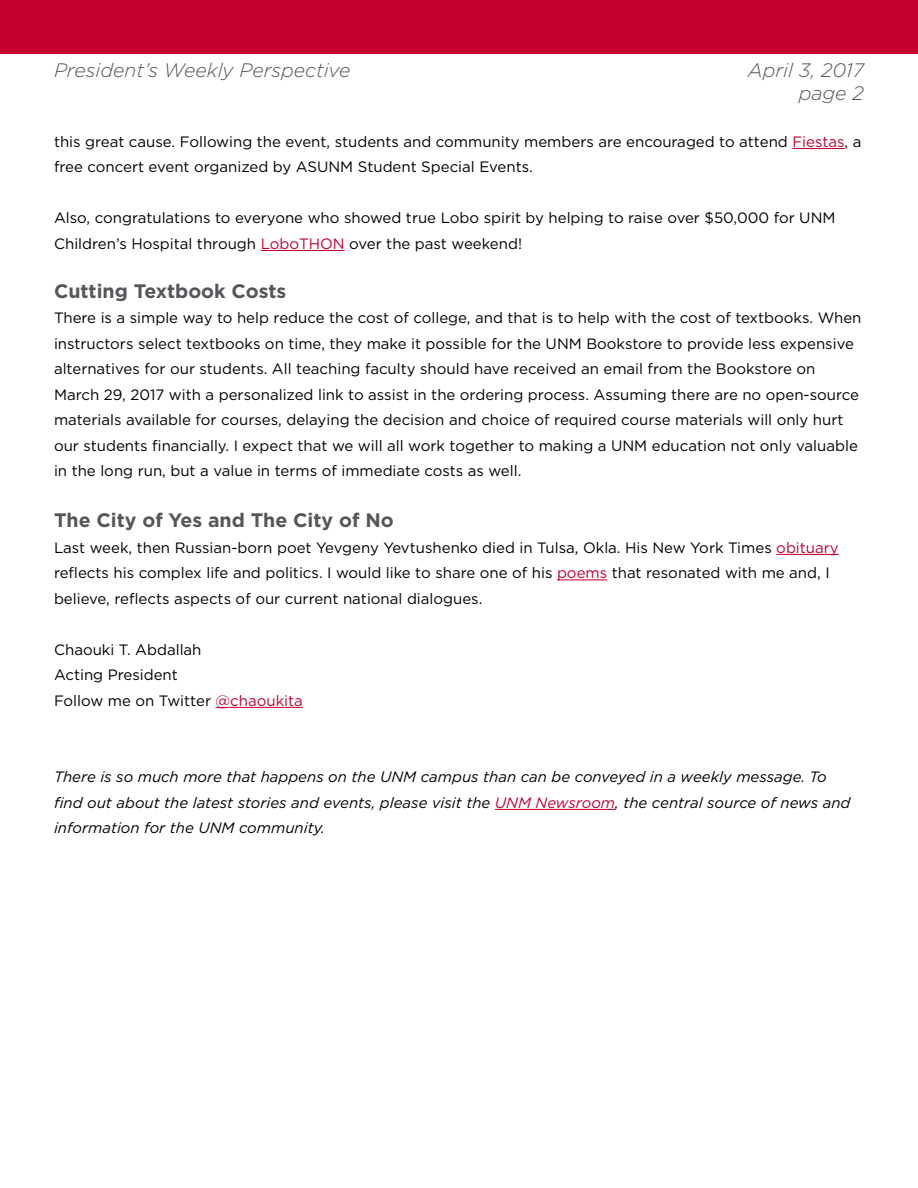
<style>
.page{position:relative;width:918px;height:1188px;background:#fff}
.page>*{position:absolute;margin:0;border:0;box-sizing:border-box;transform-origin:0 0}
.t1{font:700 19.5px "Gotham";color:#55565a}
.t2{font:italic 300 19.5px/23.4px "Gotham";color:#55565a;text-align:right}
.t3{font:15px/25.5px "Gotham";color:#000}
.t4{font:italic 15px/25.5px "Gotham";color:#000}
.s1{color:#c3002f}
</style>
<div class="page">
<hr style="left:792px;top:148px;width:53px;height:1px;background:#c3002f">
<hr style="left:261px;top:250px;width:84px;height:1px;background:#c3002f">
<hr style="left:776px;top:554px;width:63px;height:1px;background:#c3002f">
<hr style="left:557px;top:580px;width:50px;height:1px;background:#c3002f">
<hr style="left:216px;top:707px;width:87px;height:1px;background:#c3002f">
<hr style="left:495px;top:809px;width:120px;height:1px;background:#c3002f">
<div style="left:0;top:0;width:918px;height:53px;background:#c3002f"></div>
<h1 class="t2" style="left:54px;top:58px;width:298px">President’s Weekly Perspective</h1>
<h1 class="t2" style="left:748px;top:58px;width:118px">April 3, 2017 page 2</h1>
<p class="t3" style="left:54px;top:129px;width:809px">this great cause. Following the event, students and community members are encouraged to attend <span class="s1">Fiestas</span>, a free concert event organized by ASUNM Student Special Events.</p>
<p class="t3" style="left:54px;top:205px;width:783px">Also, congratulations to everyone who showed true Lobo spirit by helping to raise over $50,000 for UNM<br>Children’s Hospital through <span class="s1">LoboTHON</span> over the past weekend!</p>
<h1 class="t1" style="left:54px;top:278px;width:234px">Cutting Textbook Costs</h1>
<p class="t3" style="left:54px;top:305px;width:809px">There is a simple way to help reduce the cost of college, and that is to help with the cost of textbooks. When instructors select textbooks on time, they make it possible for the UNM Bookstore to provide less expensive alternatives for our students. All teaching faculty should have received an email from the Bookstore on March 29, 2017 with a personalized link to assist in the ordering process. Assuming there are no open-source materials available for courses, delaying the decision and choice of required course materials will only hurt our students financially. I expect that we will all work together to making a UNM education not only valuable in the long run, but a value in terms of immediate costs as well.</p>
<h1 class="t1" style="left:54px;top:508px;width:341px">The City of Yes and The City of No</h1>
<p class="t3" style="left:54px;top:535px;width:786px">Last week, then Russian-born poet Yevgeny Yevtushenko died in Tulsa, Okla. His New York Times <span class="s1">obituary </span>reflects his complex life and politics. I would like to share one of his <span class="s1">poems</span> that resonated with me and, I believe, reflects aspects of our current national dialogues.</p>
<p class="t3" style="left:54px;top:637px;width:250px">Chaouki T. Abdallah<br>Acting President<br>Follow me on Twitter <span class="s1">@chaoukita</span></p>
<p class="t4" style="left:54px;top:764px;width:798px">There is so much more that happens on the UNM campus than can be conveyed in a weekly message. To find out about the latest stories and events, please visit the <span class="s1">UNM Newsroom</span>, the central source of news and information for the UNM community.</p>
</div>
